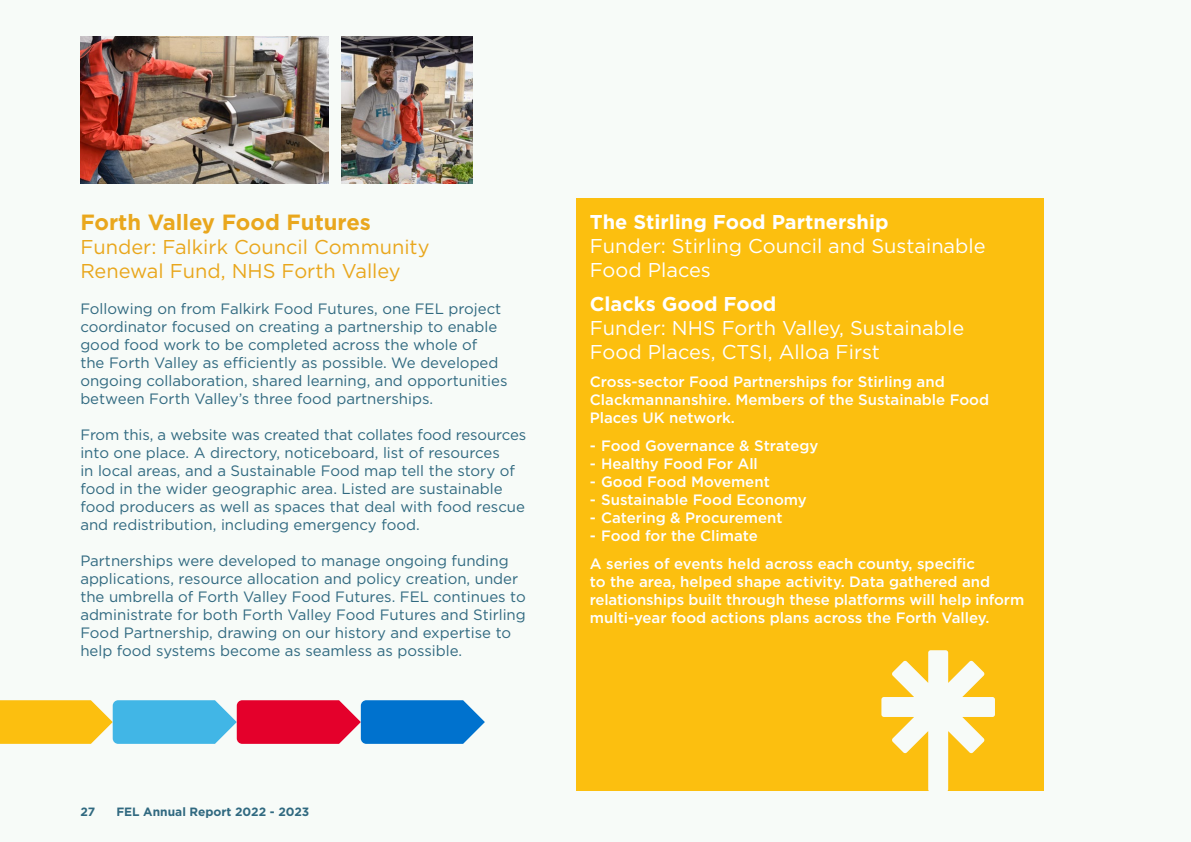
<style>
.page{position:relative;width:1191px;height:842px;background:#f7fbf8}
.page>*{position:absolute;margin:0;border:0;box-sizing:border-box;transform-origin:0 0}
.t1{font:700 22px "Gotham";color:#e9a71d}
.t2{font:20px/24px "Gotham";color:#fff}
.t3{font:20px/24px "Gotham";color:#e9a71d}
.t4{font:700 20px "Gotham";color:#fff}
.t5{font:15px/18px "Gotham";color:#306980}
.t6{font:500 15px/18px "Gotham";color:#fff}
.t7{font:700 12px "Gotham";color:#306980}
</style>
<div class="page">
<div style="left:575px;top:198px;width:468px;height:593px;background:#fcbf0f"></div>
<img style="left:80px;top:36px;width:249px;height:148px">
<img style="left:342px;top:36px;width:130px;height:148px">
<svg style="left:881px;top:650px;width:114px;height:141px"></svg>
<svg style="left:0;top:700px;width:485px;height:44px;background:#918589"></svg>
<h1 class="t1" style="left:80px;top:208px;width:292px">Forth Valley Food Futures</h1>
<h2 class="t3" style="left:80px;top:235px;width:351px">Funder: Falkirk Council Community<br>Renewal Fund, NHS Forth Valley</h2>
<p class="t5" style="left:80px;top:300px;width:429px">Following on from Falkirk Food Futures, one FEL project coordinator focused on creating a partnership to enable good food work to be completed across the whole of<br>the Forth Valley as efficiently as possible. We developed ongoing collaboration, shared learning, and opportunities between Forth Valley’s three food partnerships.</p>
<p class="t5" style="left:80px;top:426px;width:447px">From this, a website was created that collates food resources into one place. A directory, noticeboard, list of resources<br>in local areas, and a Sustainable Food map tell the story of food in the wider geographic area. Listed are sustainable food producers as well as spaces that deal with food rescue and redistribution, including emergency food.</p>
<p class="t5" style="left:80px;top:552px;width:447px">Partnerships were developed to manage ongoing funding applications, resource allocation and policy creation, under the umbrella of Forth Valley Food Futures. FEL continues to administrate for both Forth Valley Food Futures and Stirling Food Partnership, drawing on our history and expertise to help food systems become as seamless as possible.</p>
<p class="t7" style="left:80px;top:803px;width:16px">27</p>
<p class="t7" style="left:116px;top:803px;width:194px">FEL Annual Report 2022 - 2023</p>
<h2 class="t4" style="left:590px;top:208px;width:300px">The Stirling Food Partnership</h2>
<h2 class="t2" style="left:590px;top:233px;width:397px">Funder: Stirling Council and Sustainable<br>Food Places</h2>
<h2 class="t4" style="left:590px;top:290px;width:188px">Clacks Good Food</h2>
<h2 class="t2" style="left:590px;top:315px;width:376px">Funder: NHS Forth Valley, Sustainable<br>Food Places, CTSI, Alloa First</h2>
<p class="t6" style="left:590px;top:372px;width:401px">Cross-sector Food Partnerships for Stirling and<br>Clackmannanshire. Members of the Sustainable Food<br>Places UK network.</p>
<p class="t6" style="left:590px;top:436px;width:230px">- Food Governance &amp; Strategy</p>
<p class="t6" style="left:590px;top:454px;width:170px">- Healthy Food For All</p>
<p class="t6" style="left:590px;top:472px;width:181px">- Good Food Movement</p>
<p class="t6" style="left:590px;top:490px;width:218px">- Sustainable Food Economy</p>
<p class="t6" style="left:590px;top:508px;width:194px">- Catering &amp; Procurement</p>
<p class="t6" style="left:590px;top:521px;width:387px;line-height:28px">- Food for the Climate<br>A series of events held across each county, specific</p>
<p class="t6" style="left:590px;top:572px;width:436px">to the area, helped shape activity. Data gathered and relationships built through these platforms will help inform multi-year food actions plans across the Forth Valley.</p>
</div>
